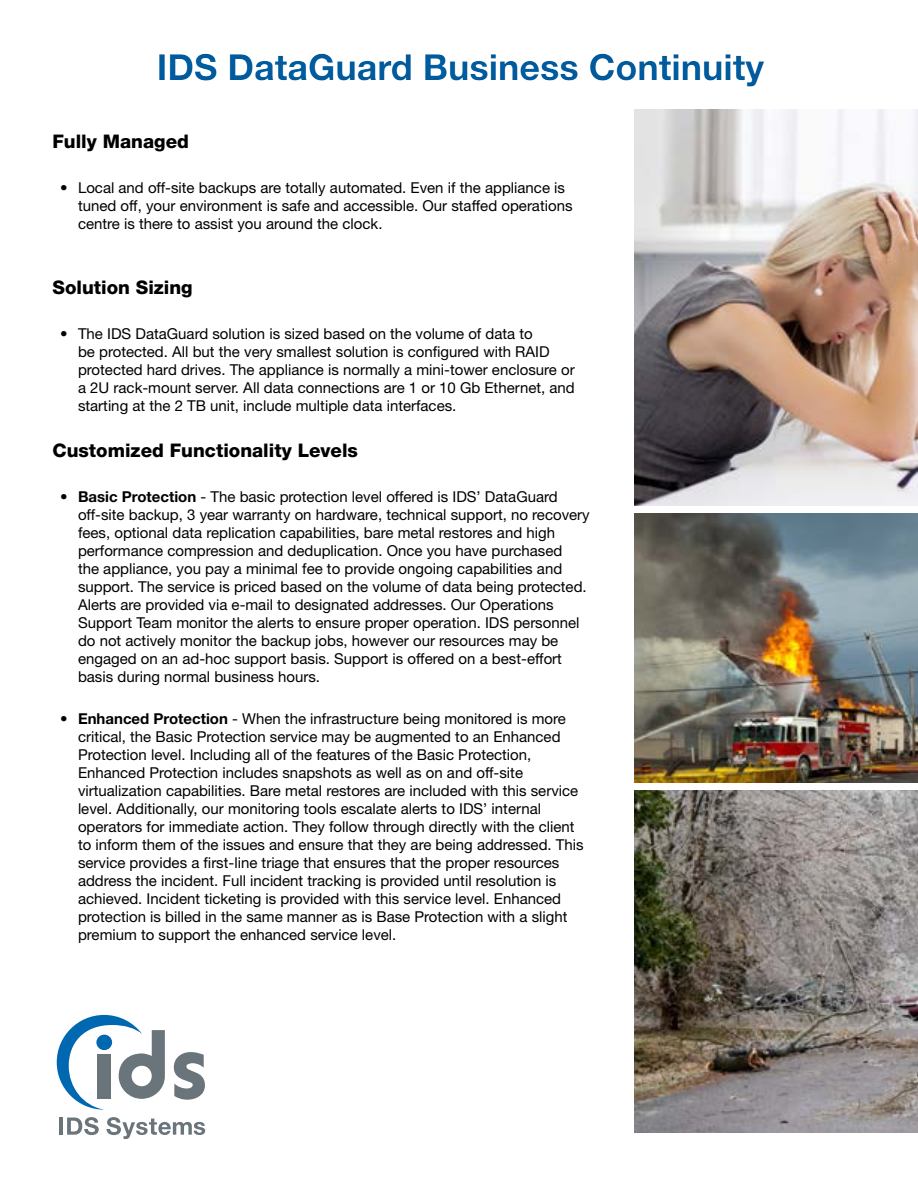
<style>
.page{position:relative;width:918px;height:1188px;background:#fff}
.page>*{position:absolute;margin:0;border:0;box-sizing:border-box;transform-origin:0 0}
.t1{font:700 36px "Helvetica Neue LT Std";color:#0067b1}
.t2{font:800 18.75px "Helvetica Neue LT Std";color:#000}
.t3{font:15px/18px "Helvetica Neue LT Std";color:#000}
.s1{font-weight:700}
</style>
<div class="page">
<img style="left:634px;top:790px;width:284px;height:343px">
<svg style="left:57px;top:1015px;width:108px;height:95px"></svg>
<div style="left:98px;top:1054px;width:13px;height:44px;background:#6a747b"></div>
<div style="left:96px;top:1035px;width:16px;height:15px;background:#0067b1;border-radius:50%"></div>
<svg style="left:174px;top:1052px;width:31px;height:48px"></svg>
<hr style="left:60px;top:1118px;width:3px;height:17px;background:#6a747b">
<svg style="left:67px;top:1117px;width:32px;height:18px"></svg>
<svg style="left:106px;top:1117px;width:99px;height:22px"></svg>
<div style="left:0;top:43px;width:918px;height:75px;background:#6a747b;opacity:.33"></div>
<img style="left:634px;top:513px;width:284px;height:270px">
<img style="left:634px;top:110px;width:284px;height:396px">
<h1 class="t1" style="left:157px;top:45px;width:609px">IDS DataGuard Business Continuity</h1>
<p class="t2" style="left:52px;top:131px;width:138px">Fully Managed</p>
<p class="t3" style="left:78px;top:179px;width:496px;text-indent:-18px">• Local and off-site backups are totally automated. Even if the appliance is tuned off, your environment is safe and accessible. Our staffed operations centre is there to assist you around the clock.</p>
<p class="t2" style="left:52px;top:276px;width:142px">Solution Sizing</p>
<p class="t3" style="left:78px;top:324px;width:498px;text-indent:-18px">• The IDS DataGuard solution is sized based on the volume of data to<br>be protected. All but the very smallest solution is configured with RAID protected hard drives. The appliance is normally a mini-tower enclosure or a 2U rack-mount server. All data connections are 1 or 10 Gb Ethernet, and starting at the 2 TB unit, include multiple data interfaces.</p>
<p class="t2" style="left:52px;top:440px;width:307px">Customized Functionality Levels</p>
<p class="t3" style="left:78px;top:488px;width:513px;text-indent:-18px"><span class="s1">• Basic Protection</span> - The basic protection level offered is IDS’ DataGuard off-site backup, 3 year warranty on hardware, technical support, no recovery fees, optional data replication capabilities, bare metal restores and high performance compression and deduplication. Once you have purchased<br>the appliance, you pay a minimal fee to provide ongoing capabilities and support. The service is priced based on the volume of data being protected.<br>Alerts are provided via e-mail to designated addresses. Our Operations Support Team monitor the alerts to ensure proper operation. IDS personnel do not actively monitor the backup jobs, however our resources may be engaged on an ad-hoc support basis. Support is offered on a best-effort basis during normal business hours.</p>
<p class="t3" style="left:78px;top:710px;width:507px;text-indent:-18px"><span class="s1">• Enhanced Protection</span> - When the infrastructure being monitored is more critical, the Basic Protection service may be augmented to an Enhanced Protection level. Including all of the features of the Basic Protection, Enhanced Protection includes snapshots as well as on and off-site virtualization capabilities. Bare metal restores are included with this service level. Additionally, our monitoring tools escalate alerts to IDS’ internal operators for immediate action. They follow through directly with the client to inform them of the issues and ensure that they are being addressed. This service provides a first-line triage that ensures that the proper resources address the incident. Full incident tracking is provided until resolution is achieved. Incident ticketing is provided with this service level. Enhanced protection is billed in the same manner as is Base Protection with a slight premium to support the enhanced service level.</p>
</div>
